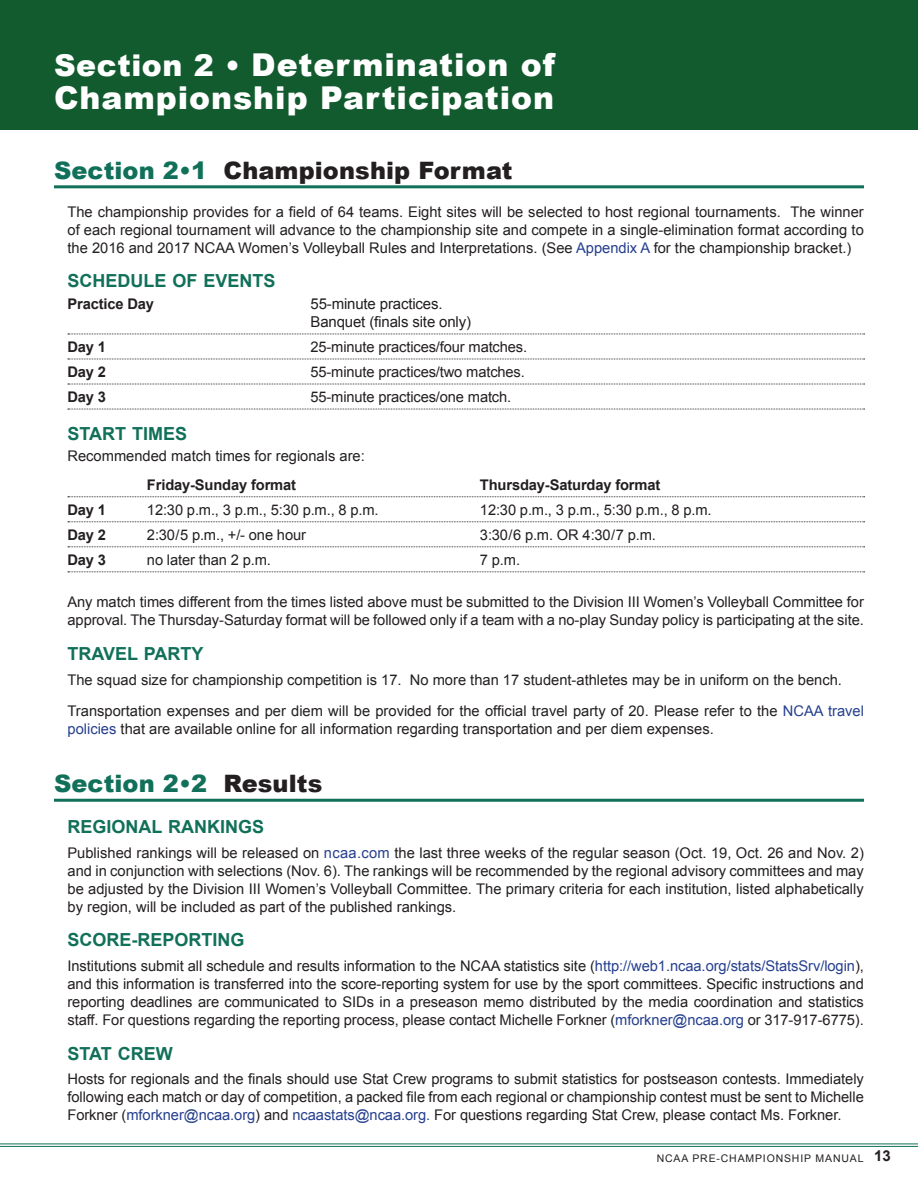
<style>
.page{position:relative;width:918px;height:1188px;background:#fff}
.page>*{position:absolute;margin:0;border:0;box-sizing:border-box;transform-origin:0 0}
.t1{font:900 31.5px/33px "Arial";letter-spacing:.03em;color:#fff}
.t2{font:900 24px "Arial";letter-spacing:.005em;color:#231f20}
.t3{font:900 24px "Arial";letter-spacing:.005em;color:#117059}
.t4{font:700 18px "Arial";color:#117059}
.t5{font:15px/18px "Arial";letter-spacing:-.01em;color:#231f20}
.t6{font:14.7px/18px "Arial";letter-spacing:-.005em;color:#231f20;text-align:justify}
.t7{font:700 14.7px "Arial";letter-spacing:-.01em;color:#231f20}
.t8{font:10.5px "Arial";letter-spacing:.08em;color:#231f20}
.s1{font-size:30px}
.s2{color:#117059}
.s3{color:#253f8e}
.s4{color:#231f20}
.s5{font-weight:700;font-size:15px}
</style>
<div class="page">
<hr style="left:54px;top:185px;width:810px;height:3px;background:#117059">
<svg style="left:68px;top:334px;width:797px;height:1px"></svg>
<svg style="left:68px;top:359px;width:797px;height:1px"></svg>
<svg style="left:68px;top:384px;width:797px;height:1px"></svg>
<svg style="left:68px;top:409px;width:797px;height:1px"></svg>
<svg style="left:68px;top:496px;width:797px;height:1px"></svg>
<svg style="left:68px;top:521px;width:797px;height:1px"></svg>
<svg style="left:68px;top:546px;width:797px;height:1px"></svg>
<svg style="left:68px;top:571px;width:797px;height:1px"></svg>
<hr style="left:54px;top:799px;width:810px;height:3px;background:#117059">
<hr style="left:0;top:1144px;width:918px;height:1px;background:#117059">
<hr style="left:0;top:1146px;width:918px;height:1px;background:#117059">
<div style="left:0;top:0;width:918px;height:130px;background:#125b2e"></div>
<h1 class="t1" style="left:54px;top:47px;width:503px"><span class="s1">Section 2 •</span> Determination of<br>Championship Participation</h1>
<h2 class="t2" style="left:54px;top:153px;width:460px"><span class="s2">Section 2•1</span> Championship Format</h2>
<p class="t6" style="left:68px;top:203px;width:798px">The championship provides for a field of 64 teams. Eight sites will be selected to host regional tournaments. The winner of each regional tournament will advance to the championship site and compete in a single-elimination format according to the 2016 and 2017 NCAA Women’s Volleyball Rules and Interpretations. (See <span class="s3">Appendix A</span> for the championship bracket.)</p>
<p class="t4" style="left:68px;top:269px;width:210px">SCHEDULE OF EVENTS</p>
<p class="t7" style="left:68px;top:294px;width:88px">Practice Day</p>
<p class="t5" style="left:310px;top:295px;width:162px">55-minute practices.<br>Banquet (finals site only)</p>
<p class="t7" style="left:68px;top:337px;width:40px">Day 1</p>
<p class="t6" style="left:311px;top:338px;width:218px">25-minute practices/four matches.</p>
<p class="t7" style="left:68px;top:362px;width:40px">Day 2</p>
<p class="t6" style="left:311px;top:363px;width:216px">55-minute practices/two matches.</p>
<p class="t7" style="left:68px;top:387px;width:40px">Day 3</p>
<p class="t6" style="left:311px;top:388px;width:202px">55-minute practices/one match.</p>
<p class="t4" style="left:68px;top:422px;width:121px">START TIMES</p>
<p class="t6" style="left:68px;top:447px;width:299px">Recommended match times for regionals are:</p>
<p class="t7" style="left:147px;top:475px;width:151px">Friday-Sunday format</p>
<p class="t7" style="left:480px;top:475px;width:182px">Thursday-Saturday format</p>
<p class="t7" style="left:68px;top:500px;width:40px">Day 1</p>
<p class="t6" style="left:147px;top:501px;width:233px">12:30 p.m., 3 p.m., 5:30 p.m., 8 p.m.</p>
<p class="t6" style="left:480px;top:501px;width:233px">12:30 p.m., 3 p.m., 5:30 p.m., 8 p.m.</p>
<p class="t7" style="left:68px;top:525px;width:40px">Day 2</p>
<p class="t6" style="left:147px;top:526px;width:160px">2:30/5 p.m., +/- one hour</p>
<p class="t6" style="left:480px;top:526px;width:177px">3:30/6 p.m. OR 4:30/7 p.m.</p>
<p class="t7" style="left:68px;top:550px;width:40px">Day 3</p>
<p class="t6" style="left:147px;top:551px;width:125px">no later than 2 p.m.</p>
<p class="t6" style="left:480px;top:551px;width:42px">7 p.m.</p>
<p class="t6" style="left:68px;top:593px;width:798px">Any match times different from the times listed above must be submitted to the Division III Women’s Volleyball Committee for approval. The Thursday-Saturday format will be followed only if a team with a no-play Sunday policy is participating at the site.</p>
<p class="t4" style="left:68px;top:642px;width:138px">TRAVEL PARTY</p>
<p class="t6" style="left:68px;top:664px;width:798px;line-height:31.5px">The squad size for championship competition is 17. No more than 17 student-athletes may be in uniform on the bench.<br>Transportation expenses and per diem will be provided for the official travel party of 20. Please refer to the <span class="s3">NCAA travel</span></p>
<p class="t6" style="left:68px;top:720px;width:648px"><span class="s3">policies</span> that are available online for all information regarding transportation and per diem expenses.</p>
<h2 class="t3" style="left:54px;top:766px;width:270px">Section 2•2 <span class="s4">Results</span></h2>
<p class="t4" style="left:68px;top:815px;width:198px">REGIONAL RANKINGS</p>
<p class="t6" style="left:68px;top:844px;width:798px">Published rankings will be released on <span class="s3">ncaa.com</span> the last three weeks of the regular season (Oct. 19, Oct. 26 and Nov. 2) and in conjunction with selections (Nov. 6). The rankings will be recommended by the regional advisory committees and may be adjusted by the Division III Women’s Volleyball Committee. The primary criteria for each institution, listed alphabetically by region, will be included as part of the published rankings.</p>
<p class="t4" style="left:68px;top:928px;width:179px">SCORE-REPORTING</p>
<p class="t6" style="left:68px;top:957px;width:798px">Institutions submit all schedule and results information to the NCAA statistics site (<span class="s3">http://web1.ncaa.org/stats/StatsSrv/login</span>), and this information is transferred into the score-reporting system for use by the sport committees. Specific instructions and reporting deadlines are communicated to SIDs in a preseason memo distributed by the media coordination and statistics staff. For questions regarding the reporting process, please contact Michelle Forkner (<span class="s3">mforkner@ncaa.org</span> or 317-917-6775).</p>
<p class="t4" style="left:68px;top:1041px;width:107px">STAT CREW</p>
<p class="t6" style="left:68px;top:1070px;width:798px">Hosts for regionals and the finals should use Stat Crew programs to submit statistics for postseason contests. Immediately following each match or day of competition, a packed file from each regional or championship contest must be sent to Michelle Forkner (<span class="s3">mforkner@ncaa.org</span>) and <span class="s3">ncaastats@ncaa.org.</span> For questions regarding Stat Crew, please contact Ms. Forkner.</p>
<p class="t8" style="left:657px;top:1151px;width:236px">NCAA PRE-CHAMPIONSHIP MANUAL <span class="s5">13</span></p>
</div>
